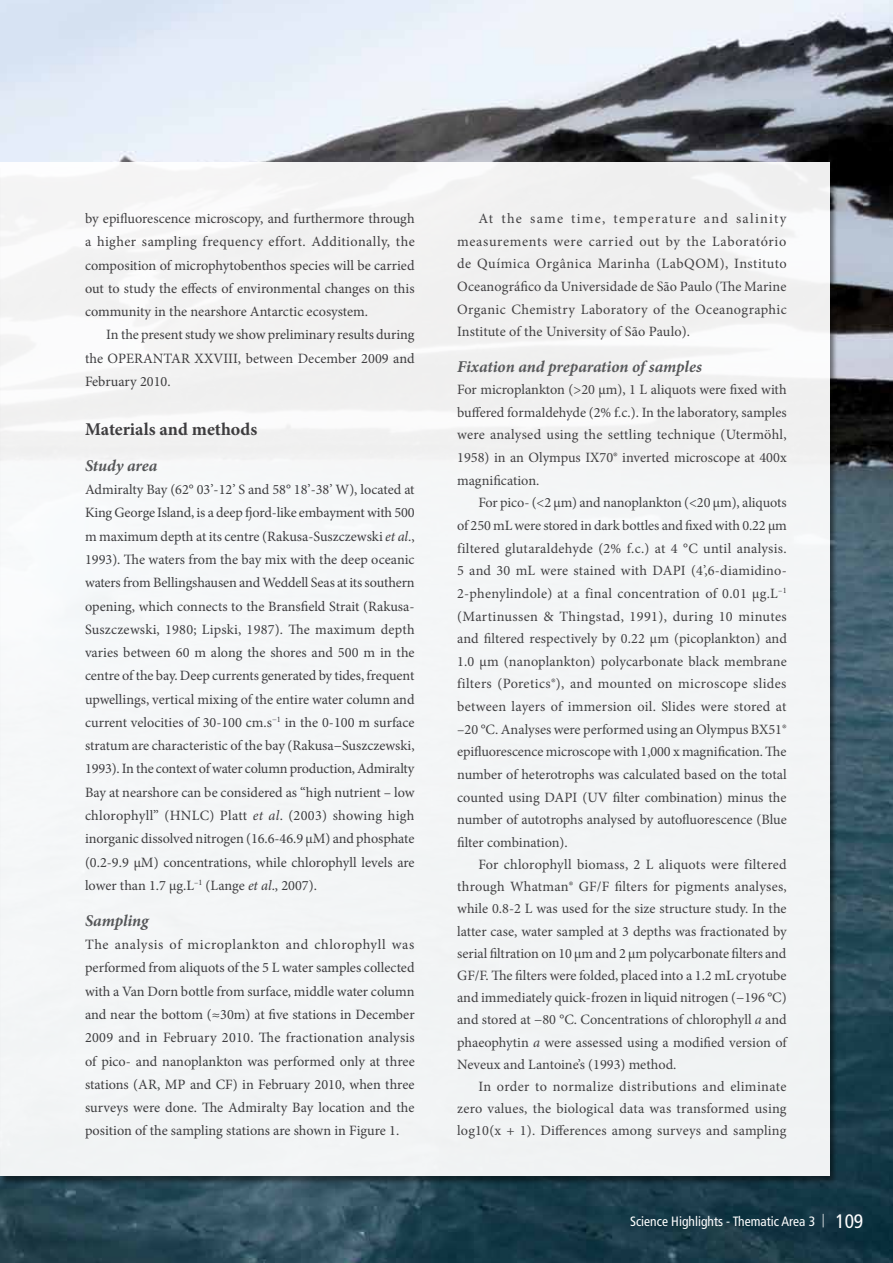
<style>
.page{position:relative;width:893px;height:1263px;background:#fff}
.page>*{position:absolute;margin:0;border:0;box-sizing:border-box;transform-origin:0 0}
.t1{font:700 18px "Minion Pro";color:#414042}
.t2{font:italic 700 16.5px "Minion Pro";letter-spacing:-.005em;color:#58595b}
.t3{font:14.25px/23.2px "Minion Pro";color:#414042;text-align:justify}
.t4{font:condensed 13.5px "Frutiger";color:#fff}
.s1{font-style:italic}
.s2{font-weight:300}
.s3{font-size:19.5px}
</style>
<div class="page">
<img style="left:0;top:0;width:893px;height:1263px">
<div style="left:0;top:162px;width:829px;height:1014px;background:#f3f4f5"></div>
<hr style="left:0;top:162px;width:1px;height:1023px;background:#2b4a59">
<hr style="left:0;top:162px;width:1px;height:1014px;background:#fff">
<p class="t3" style="left:85px;top:207px;width:331px">by epifluorescence microscopy, and furthermore through a higher sampling frequency effort. Additionally, the composition of microphytobenthos species will be carried out to study the effects of environmental changes on this community in the nearshore Antarctic ecosystem.</p>
<p class="t3" style="left:85px;top:323px;width:331px;text-indent:21px">In the present study we show preliminary results during the OPERANTAR XXVIII, between December 2009 and February 2010.</p>
<p class="t1" style="left:85px;top:416px;width:174px">Materials and methods</p>
<p class="t2" style="left:85px;top:454px;width:74px">Study area</p>
<p class="t3" style="left:85px;top:478px;width:331px">Admiralty Bay (62° 03’-12’ S and 58° 18’-38’ W), located at King George Island, is a deep fjord-like embayment with 500 m maximum depth at its centre (Rakusa-Suszczewski <span class="s1">et al</span>., 1993). The waters from the bay mix with the deep oceanic waters from Bellingshausen and Weddell Seas at its southern opening, which connects to the Bransfield Strait (Rakusa-Suszczewski, 1980; Lipski, 1987). The maximum depth varies between 60 m along the shores and 500 m in the centre of the bay. Deep currents generated by tides, frequent upwellings, vertical mixing of the entire water column and current velocities of 30-100 cm.s<sup>−1</sup> in the 0-100 m surface stratum are characteristic of the bay (Rakusa−Suszczewski, 1993). In the context of water column production, Admiralty Bay at nearshore can be considered as “high nutrient – low chlorophyll” (HNLC) Platt <span class="s1">et al</span>. (2003) showing high inorganic dissolved nitrogen (16.6-46.9 µM) and phosphate (0.2-9.9 µM) concentrations, while chlorophyll levels are lower than 1.7 µg.L<sup>–1</sup> (Lange <span class="s1">et al</span>., 2007).</p>
<p class="t2" style="left:85px;top:909px;width:65px">Sampling</p>
<p class="t3" style="left:85px;top:933px;width:331px">The analysis of microplankton and chlorophyll was performed from aliquots of the 5 L water samples collected with a Van Dorn bottle from surface, middle water column and near the bottom (≈30m) at five stations in December 2009 and in February 2010. The fractionation analysis of pico- and nanoplankton was performed only at three stations (AR, MP and CF) in February 2010, when three surveys were done. The Admiralty Bay location and the position of the sampling stations are shown in Figure 1.</p>
<p class="t3" style="left:457px;top:207px;width:331px;line-height:22.6px;text-indent:21px">At the same time, temperature and salinity measurements were carried out by the Laboratório de Química Orgânica Marinha (LabQOM), Instituto Oceanográfico da Universidade de São Paulo (The Marine Organic Chemistry Laboratory of the Oceanographic Institute of the University of São Paulo).</p>
<p class="t2" style="left:457px;top:354px;width:246px">Fixation and preparation of samples</p>
<p class="t3" style="left:457px;top:378px;width:331px;line-height:22.6px">For microplankton (&gt;20 µm), 1 L aliquots were fixed with buffered formaldehyde (2% f.c.). In the laboratory, samples were analysed using the settling technique (Utermöhl, 1958) in an Olympus IX70® inverted microscope at 400x magnification.</p>
<p class="t3" style="left:457px;top:491px;width:331px;line-height:22.6px;text-indent:21px">For pico- (&lt;2 µm) and nanoplankton (&lt;20 µm), aliquots of 250 mL were stored in dark bottles and fixed with 0.22 µm filtered glutaraldehyde (2% f.c.) at 4 °C until analysis.<br>5 and 30 mL were stained with DAPI (4’,6-diamidino-2-phenylindole) at a final concentration of 0.01 µg.L<sup>–1 </sup>(Martinussen &amp; Thingstad, 1991), during 10 minutes and filtered respectively by 0.22 µm (picoplankton) and 1.0 µm (nanoplankton) polycarbonate black membrane filters (Poretics®), and mounted on microscope slides between layers of immersion oil. Slides were stored at –20 °C. Analyses were performed using an Olympus BX51® epifluorescence microscope with 1,000 x magnification. The number of heterotrophs was calculated based on the total counted using DAPI (UV filter combination) minus the number of autotrophs analysed by autofluorescence (Blue filter combination).</p>
<p class="t3" style="left:457px;top:853px;width:331px;line-height:22.2px;text-indent:21px">For chlorophyll biomass, 2 L aliquots were filtered through Whatman® GF/F filters for pigments analyses, while 0.8-2 L was used for the size structure study. In the latter case, water sampled at 3 depths was fractionated by serial filtration on 10 μm and 2 μm polycarbonate filters and GF/F. The filters were folded, placed into a 1.2 mL cryotube and immediately quick-frozen in liquid nitrogen (−196 °C) and stored at −80 °C. Concentrations of chlorophyll <span class="s1">a</span> and phaeophytin <span class="s1">a</span> were assessed using a modified version of Neveux and Lantoine’s (1993) method.</p>
<p class="t3" style="left:457px;top:1075px;width:331px;line-height:22.2px;text-indent:21px">In order to normalize distributions and eliminate zero values, the biological data was transformed using log10(x + 1). Differences among surveys and sampling</p>
<p class="t4" style="left:630px;top:1213px;width:235px">Science Highlights - Thematic Area 3 <span class="s2">|</span> <span class="s3">109</span></p>
</div>
